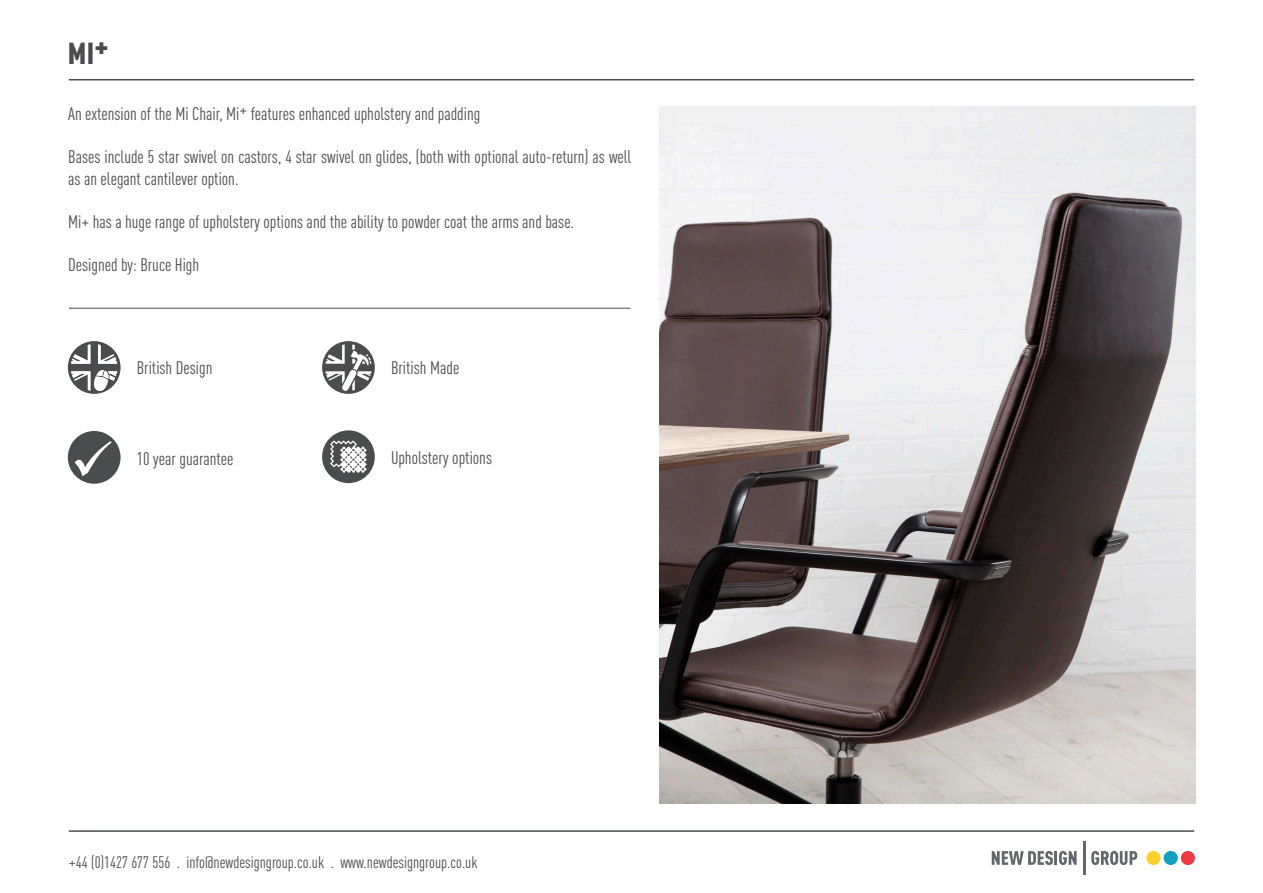
<style>
.page{position:relative;width:1263px;height:893px;background:#fff}
.page>*{position:absolute;margin:0;border:0;box-sizing:border-box;transform-origin:0 0}
.t1{font:900 condensed 30px "DINOT";color:#4b4c4d}
.t2{font:condensed 18px/21.6px "DINOT";color:#4b4c4d}
.t3{font:condensed 16.5px "DINOT";color:#4b4c4d}
</style>
<div class="page">
<div style="left:68px;top:431px;width:53px;height:53px;background:#4b4c4d;border-radius:50%"></div>
<svg style="left:74px;top:441px;width:38px;height:35px"></svg>
<img style="left:659px;top:106px;width:536px;height:698px">
<hr style="left:69px;top:830px;width:1125px;height:2px;background:#4b4c4d">
<hr style="left:69px;top:308px;width:561px;height:1px;background:#4b4c4d">
<hr style="left:69px;top:79px;width:1125px;height:1px;background:#4b4c4d">
<svg style="left:68px;top:341px;width:53px;height:53px"></svg>
<svg style="left:322px;top:341px;width:53px;height:53px"></svg>
<div style="left:322px;top:430px;width:53px;height:53px;background:#4b4c4d;border-radius:50%"></div>
<svg style="left:330px;top:440px;width:37px;height:33px"></svg>
<svg style="left:992px;top:851px;width:61px;height:14px"></svg>
<hr style="left:1054px;top:851px;width:3px;height:14px;background:#63666a">
<svg style="left:1059px;top:851px;width:17px;height:14px"></svg>
<svg style="left:1091px;top:851px;width:46px;height:14px"></svg>
<hr style="left:1083px;top:842px;width:2px;height:32px;background:#63666a">
<div style="left:1146px;top:851px;width:14px;height:14px;background:#fed028;border-radius:50%"></div>
<div style="left:1164px;top:851px;width:14px;height:14px;background:#149ec1;border-radius:50%"></div>
<div style="left:1181px;top:851px;width:14px;height:14px;background:#ee3a41;border-radius:50%"></div>
<p class="t1" style="left:68px;top:35px;width:42px">MI+</p>
<p class="t2" style="left:68px;top:103px;width:414px">An extension of the Mi Chair, Mi+ features enhanced upholstery and padding</p>
<p class="t2" style="left:68px;top:146px;width:565px">Bases include 5 star swivel on castors, 4 star swivel on glides, (both with optional auto-return) as well as an elegant cantilever option.</p>
<p class="t2" style="left:68px;top:211px;width:507px">Mi+ has a huge range of upholstery options and the ability to powder coat the arms and base.</p>
<p class="t2" style="left:68px;top:254px;width:133px">Designed by: Bruce High</p>
<p class="t2" style="left:137px;top:357px;width:77px">British Design</p>
<p class="t2" style="left:391px;top:357px;width:70px">British Made</p>
<p class="t2" style="left:137px;top:448px;width:98px">10 year guarantee</p>
<p class="t2" style="left:391px;top:447px;width:102px">Upholstery options</p>
<p class="t3" style="left:69px;top:852px;width:410px">+44 (0)1427 677 556 . info@newdesigngroup.co.uk . www.newdesigngroup.co.uk</p>
</div>
